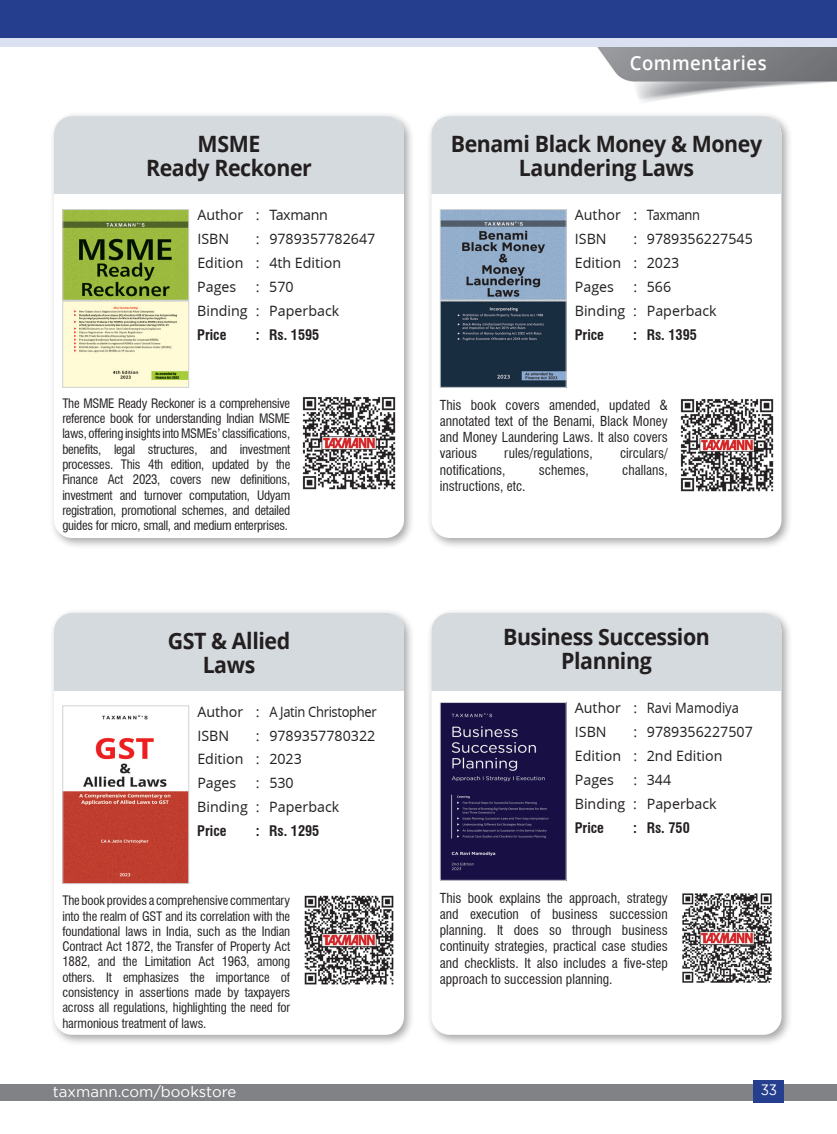
<style>
.page{position:relative;width:837px;height:1134px;background:#fff}
.page>*{position:absolute;margin:0;border:0;box-sizing:border-box;transform-origin:0 0}
.t1{font:700 22.5px/24px "Open Sans";letter-spacing:-.02em;color:#231f20;text-align:center;scale:.95 1}
.t2{font:600 19.5px "Open Sans";letter-spacing:.025em;color:#fff;scale:.95 1}
.t3{font:15px "Gotham";color:#fff}
.t4{font:15px "Gotham";color:#fff;scale:.9 1}
.t5{font:14.25px/23.9px "Open Sans";color:#231f20}
.t6{font:700 condensed 14.25px "Swiss 721 BT";color:#231f20}
.t7{font:14.25px/23.9px "Open Sans";letter-spacing:-.025em;color:#231f20}
.t8{font:condensed 13.5px/16.2px "Swiss 721 BT";color:#231f20;text-align:justify}
.t9{font:condensed 12.75px/15.3px "Swiss 721 BT";letter-spacing:-.015em;color:#231f20;text-align:justify}
</style>
<div class="page">
<div style="left:0;top:1084px;width:837px;height:16px;background:#808285"></div>
<div style="left:754px;top:1080px;width:30px;height:22px;background:#253f8e"></div>
<div style="left:0;top:0;width:837px;height:47px;background:#dbe1f1"></div>
<div style="left:0;top:0;width:837px;height:38px;background:#253f8e"></div>
<div style="left:49px;top:111px;width:367px;height:439px;background:#231f20;opacity:.4"></div>
<div style="left:54px;top:116px;width:350px;height:422px;background:#fff;border-radius:18px"></div>
<div style="left:54px;top:116px;width:350px;height:78px;background:#d4dade"></div>
<div style="left:49px;top:608px;width:367px;height:438px;background:#231f20;opacity:.4"></div>
<div style="left:54px;top:613px;width:350px;height:422px;background:#fff;border-radius:18px"></div>
<div style="left:54px;top:613px;width:350px;height:77px;background:#d4dade"></div>
<div style="left:426px;top:111px;width:367px;height:439px;background:#231f20;opacity:.4"></div>
<div style="left:431px;top:116px;width:350px;height:422px;background:#fff;border-radius:18px"></div>
<div style="left:432px;top:116px;width:349px;height:78px;background:#d4dade"></div>
<div style="left:426px;top:608px;width:367px;height:438px;background:#231f20;opacity:.4"></div>
<div style="left:431px;top:613px;width:350px;height:422px;background:#fff;border-radius:18px"></div>
<div style="left:432px;top:613px;width:349px;height:78px;background:#d4dade"></div>
<img style="left:64px;top:211px;width:123px;height:175px">
<div style="left:62px;top:209px;width:127px;height:179px;border:1px solid #d1d2d4"></div>
<img style="left:303px;top:397px;width:93px;height:92px">
<img style="left:64px;top:715px;width:123px;height:167px">
<div style="left:62px;top:705px;width:127px;height:179px;border:1px solid #d1d2d4"></div>
<img style="left:304px;top:895px;width:90px;height:90px">
<img style="left:442px;top:211px;width:123px;height:175px">
<div style="left:440px;top:209px;width:127px;height:179px;border:1px solid #d1d2d4"></div>
<img style="left:680px;top:399px;width:93px;height:93px">
<img style="left:442px;top:704px;width:123px;height:175px">
<div style="left:440px;top:702px;width:127px;height:179px;border:1px solid #d1d2d4"></div>
<img style="left:682px;top:893px;width:90px;height:90px">
<h1 class="t1" style="left:146px;top:132px;width:176px">MSME<br>Ready Reckoner</h1>
<p class="t5" style="left:197px;top:204px;width:132px">Author : Taxmann<br>ISBN</p>
<p class="t5" style="left:197px;top:227px;width:179px;text-indent:59px">: 9789357782647<br>Edition : 4th Edition<br>Pages</p>
<p class="t5" style="left:197px;top:275px;width:143px;text-indent:59px">: 570<br>Binding : Paperback</p>
<p class="t6" style="left:197px;top:326px;width:31px">Price</p>
<p class="t6" style="left:256px;top:326px;width:65px">: Rs. 1595</p>
<p class="t9" style="left:62px;top:395px;width:229px">The MSME Ready Reckoner is a comprehensive reference book for understanding Indian MSME laws, offering insights into MSMEs’ classifications, benefits, legal structures, and investment processes. This 4th edition, updated by the Finance Act 2023, covers new definitions, investment and turnover computation, Udyam registration, promotional schemes, and detailed guides for micro, small, and medium enterprises.</p>
<h1 class="t1" style="left:168px;top:628px;width:130px">GST &amp; Allied<br>Laws</h1>
<p class="t7" style="left:197px;top:700px;width:181px">Author : A Jatin Christopher<br>ISBN</p>
<p class="t5" style="left:197px;top:724px;width:179px;text-indent:59px">: 9789357780322<br>Edition : 2023<br>Pages</p>
<p class="t5" style="left:197px;top:771px;width:143px;text-indent:59px">: 530<br>Binding : Paperback</p>
<p class="t6" style="left:197px;top:822px;width:31px">Price</p>
<p class="t6" style="left:256px;top:822px;width:65px">: Rs. 1295</p>
<p class="t9" style="left:62px;top:893px;width:229px">The book provides a comprehensive commentary into the realm of GST and its correlation with the foundational laws in India, such as the Indian Contract Act 1872, the Transfer of Property Act 1882, and the Limitation Act 1963, among others. It emphasizes the importance of consistency in assertions made by taxpayers across all regulations, highlighting the need for harmonious treatment of laws.</p>
<h2 class="t2" style="left:630px;top:50px;width:146px">Commentaries</h2>
<h1 class="t1" style="left:451px;top:132px;width:329px">Benami Black Money &amp; Money<br>Laundering Laws</h1>
<p class="t5" style="left:575px;top:204px;width:127px">Author : Taxmann<br>ISBN</p>
<p class="t5" style="left:575px;top:227px;width:179px;text-indent:59px">: 9789356227545<br>Edition : 2023<br>Pages</p>
<p class="t5" style="left:575px;top:275px;width:143px;text-indent:59px">: 566<br>Binding : Paperback</p>
<p class="t6" style="left:575px;top:326px;width:31px">Price</p>
<p class="t6" style="left:633px;top:326px;width:65px">: Rs. 1395</p>
<p class="t8" style="left:440px;top:397px;width:229px">This book covers amended, updated &amp; annotated text of the Benami, Black Money and Money Laundering Laws. It also covers various</p>
<p class="t8" style="left:504px;top:445px;width:90px">rules/regulations,</p>
<p class="t8" style="left:620px;top:445px;width:49px">circulars/</p>
<p class="t8" style="left:440px;top:462px;width:67px">notifications,</p>
<p class="t8" style="left:539px;top:462px;width:51px">schemes,</p>
<p class="t8" style="left:622px;top:462px;width:47px">challans,</p>
<p class="t8" style="left:440px;top:478px;width:87px">instructions, etc.</p>
<h1 class="t1" style="left:503px;top:625px;width:219px">Business Succession<br>Planning</h1>
<p class="t5" style="left:575px;top:697px;width:166px">Author : Ravi Mamodiya<br>ISBN</p>
<p class="t5" style="left:575px;top:720px;width:179px;text-indent:59px">: 9789356227507<br>Edition : 2nd Edition<br>Pages</p>
<p class="t5" style="left:575px;top:768px;width:143px;text-indent:59px">: 344<br>Binding : Paperback</p>
<p class="t6" style="left:575px;top:819px;width:31px">Price</p>
<p class="t6" style="left:633px;top:819px;width:58px">: Rs. 750</p>
<p class="t8" style="left:440px;top:890px;width:229px">This book explains the approach, strategy and execution of business succession planning. It does so through business continuity strategies, practical case studies and checklists. It also includes a five-step approach to succession planning.</p>
<p class="t3" style="left:53px;top:1084px;width:185px">taxmann.com/bookstore</p>
<p class="t4" style="left:761px;top:1081px;width:20px">33</p>
</div>
